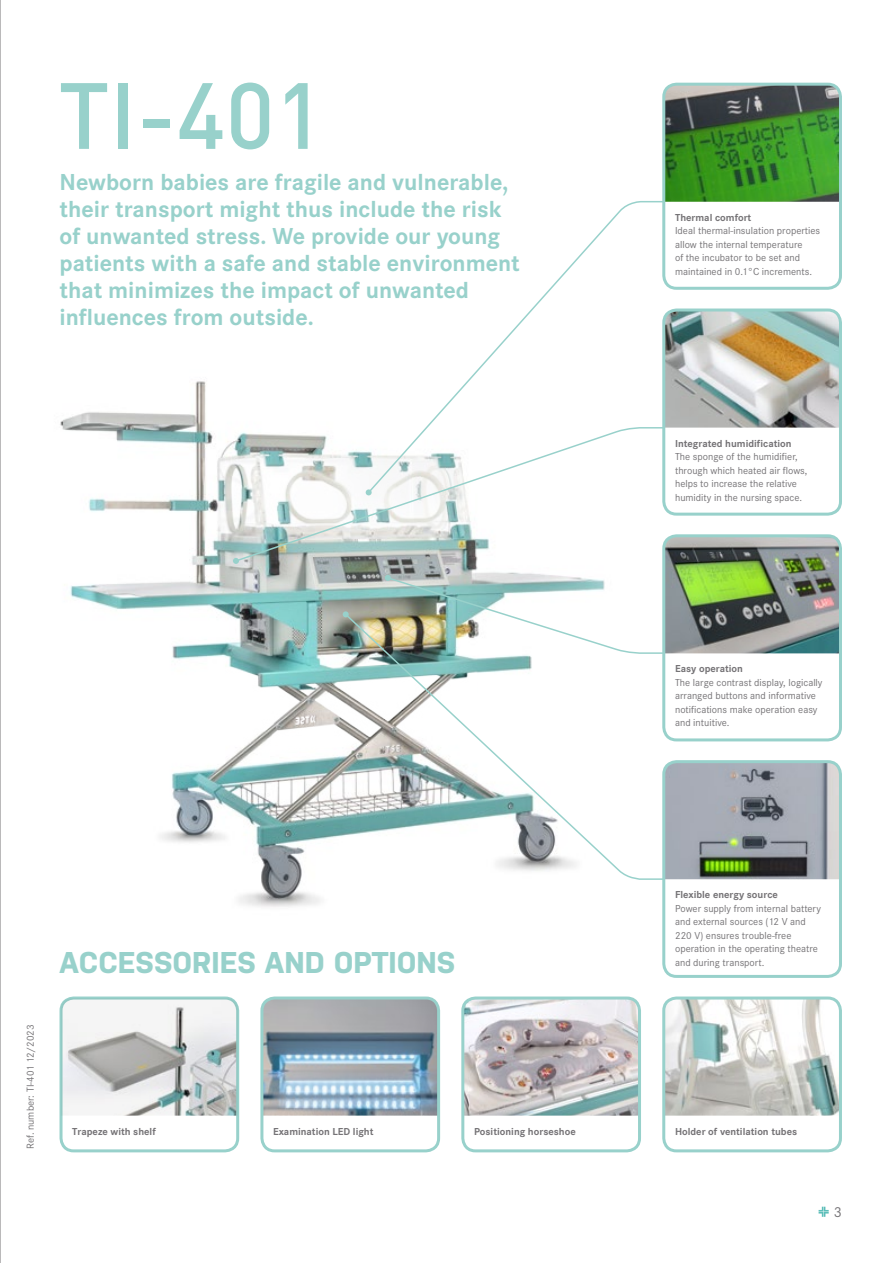
<style>
.page{position:relative;width:893px;height:1263px;background:#fff}
.page>*{position:absolute;margin:0;border:0;box-sizing:border-box;transform-origin:0 0}
.t1{font:500 92.4px "DIN Pro";color:#98d1cb}
.t2{font:700 30px "Nudista";color:#98d1cb}
.t3{font:700 24px/27px "Corpo";color:#98d1cb}
.t4{font:15px "Corporate STCE";color:#757376}
.t5{font:10.5px/13.5px "Corporate STCE";color:#757376}
.t6{font:700 10.5px "Corpo";color:#757376}
</style>
<div class="page">
<img style="left:60px;top:381px;width:485px;height:526px">
<svg style="left:819px;top:1207px;width:10px;height:10px"></svg>
<img style="left:666px;top:538px;width:172px;height:115px">
<img style="left:666px;top:1000px;width:172px;height:115px">
<img style="left:465px;top:1000px;width:172px;height:115px">
<img style="left:264px;top:1000px;width:172px;height:115px">
<img style="left:666px;top:764px;width:172px;height:115px">
<img style="left:666px;top:312px;width:172px;height:116px">
<img style="left:666px;top:84px;width:172px;height:118px">
<svg style="left:367px;top:201px;width:295px;height:225px"></svg>
<svg style="left:234px;top:426px;width:428px;height:137px"></svg>
<svg style="left:233px;top:558px;width:6px;height:6px"></svg>
<svg style="left:385px;top:575px;width:220px;height:37px"></svg>
<svg style="left:344px;top:612px;width:318px;height:269px"></svg>
<svg style="left:343px;top:611px;width:6px;height:6px"></svg>
<div style="left:662px;top:83px;width:180px;height:207px;border:3px solid #98d1cb;border-radius:13px"></div>
<div style="left:662px;top:308px;width:180px;height:208px;border:3px solid #98d1cb;border-radius:13px"></div>
<div style="left:662px;top:534px;width:180px;height:207px;border:3px solid #98d1cb;border-radius:13px"></div>
<div style="left:662px;top:760px;width:180px;height:218px;border:3px solid #98d1cb;border-radius:13px"></div>
<div style="left:60px;top:996px;width:179px;height:156px;border:3px solid #98d1cb;border-radius:13px"></div>
<div style="left:260px;top:996px;width:180px;height:156px;border:3px solid #98d1cb;border-radius:13px"></div>
<div style="left:461px;top:996px;width:180px;height:156px;border:3px solid #98d1cb;border-radius:13px"></div>
<div style="left:662px;top:996px;width:180px;height:156px;border:3px solid #98d1cb;border-radius:13px"></div>
<svg style="left:61px;top:998px;width:177px;height:117px"></svg>
<hr style="left:0;top:0;width:1px;height:1263px;background:#757376">
<h1 class="t1" style="left:58px;top:53px;width:267px">TI-401</h1>
<h3 class="t3" style="left:60px;top:169px;width:462px">Newborn babies are fragile and vulnerable, their transport might thus include the risk of unwanted stress. We provide our young patients with a safe and stable environment that minimizes the impact of unwanted influences from outside.</h3>
<p class="t6" style="left:675px;top:211px;width:78px">Thermal comfort</p>
<p class="t5" style="left:675px;top:224px;width:147px">Ideal thermal-insulation properties allow the internal temperature<br>of the incubator to be set and maintained in 0.1°C increments.</p>
<p class="t6" style="left:675px;top:437px;width:118px">Integrated humidification</p>
<p class="t5" style="left:675px;top:450px;width:134px">The sponge of the humidifier, through which heated air flows, helps to increase the relative humidity in the nursing space.</p>
<p class="t6" style="left:675px;top:663px;width:69px">Easy operation</p>
<p class="t5" style="left:675px;top:676px;width:149px">The large contrast display, logically arranged buttons and informative notifications make operation easy and intuitive.</p>
<p class="t5" style="left:24px;top:1149px;width:126px;rotate:-90deg">Ref. number: TI-401 12/2023</p>
<h2 class="t2" style="left:60px;top:945px;width:94px">ACCESSORI</h2>
<h2 class="t2" style="left:220px;top:945px;width:132px">ESAND OPTIONS</h2>
<p class="t6" style="left:675px;top:889px;width:104px">Flexible energy source</p>
<p class="t5" style="left:675px;top:901px;width:147px">Power supply from internal battery and external sources (12 V and<br>220 V) ensures trouble-free operation in the operating theatre and during transport.</p>
<p class="t6" style="left:72px;top:1125px;width:85px">Trapeze with shelf</p>
<p class="t6" style="left:273px;top:1125px;width:102px">Examination LED light</p>
<p class="t6" style="left:474px;top:1125px;width:103px">Positioning horseshoe</p>
<p class="t6" style="left:675px;top:1125px;width:124px">Holder of ventilation tubes</p>
<h3 class="t4" style="left:834px;top:1203px;width:9px">3</h3>
</div>
